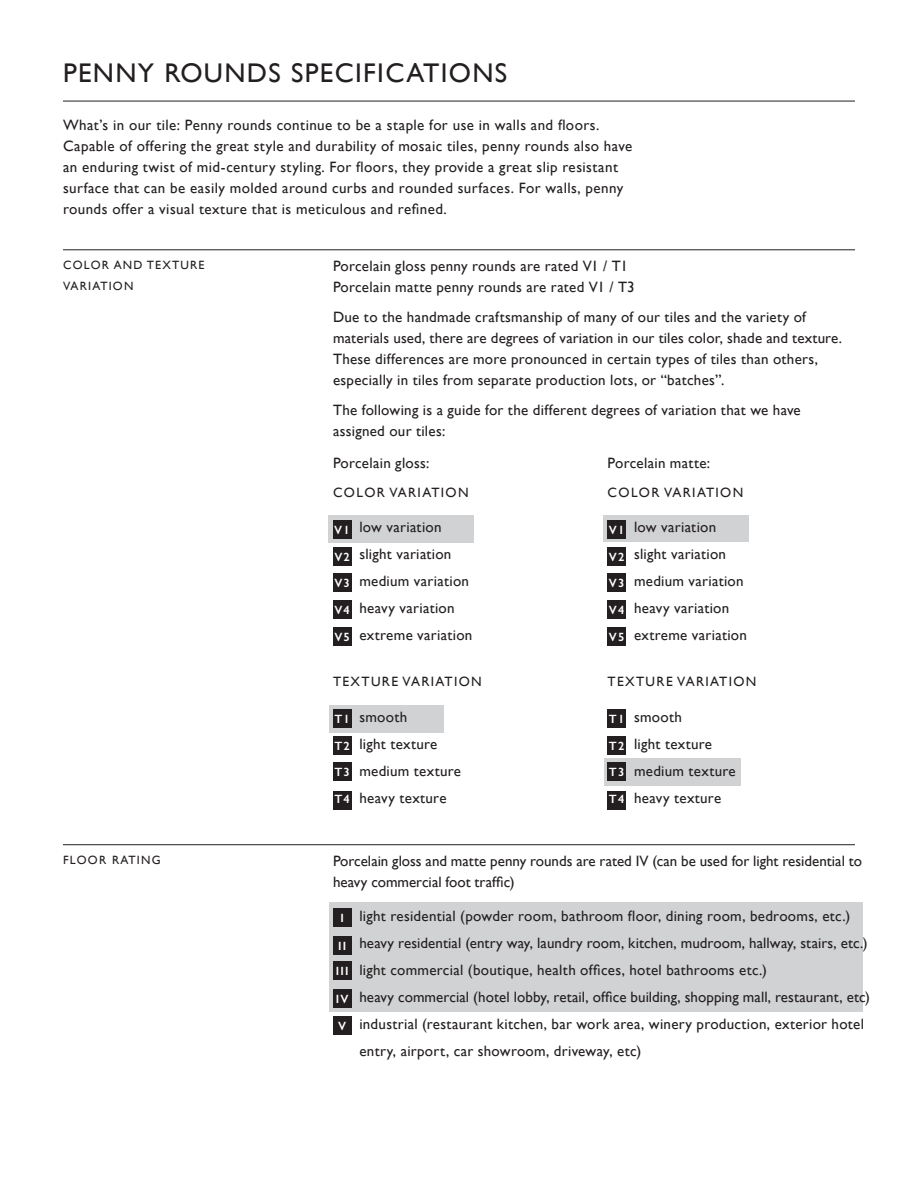
<style>
.page{position:relative;width:918px;height:1188px;background:#fff}
.page>*{position:absolute;margin:0;border:0;box-sizing:border-box;transform-origin:0 0}
.t1{font:27px "Gill Sans";letter-spacing:.05em;color:#231f20}
.t2{font:15px/21px "Gill Sans";letter-spacing:.02em;color:#231f20}
.t3{font:15px/21px "Gill Sans";color:#231f20}
.t4{font:13.5px "Gill Sans";letter-spacing:.1em;color:#231f20}
.t5{font:600 12px "Gill Sans";letter-spacing:.1em;color:#fff}
.t6{font:12px "Gill Sans";letter-spacing:.1em;color:#231f20}
</style>
<div class="page">
<div style="left:329px;top:705px;width:115px;height:28px;background:#d1d2d4"></div>
<div style="left:604px;top:758px;width:137px;height:28px;background:#d1d2d4"></div>
<div style="left:328px;top:515px;width:146px;height:28px;background:#d1d2d4"></div>
<div style="left:603px;top:515px;width:146px;height:27px;background:#d1d2d4"></div>
<hr style="left:63px;top:101px;width:792px;height:1px;background:#231f20">
<hr style="left:63px;top:250px;width:792px;height:1px;background:#231f20">
<div style="left:333px;top:520px;width:18px;height:18px;background:#231f20"></div>
<div style="left:608px;top:520px;width:18px;height:18px;background:#231f20"></div>
<div style="left:333px;top:709px;width:18px;height:18px;background:#231f20"></div>
<div style="left:608px;top:709px;width:18px;height:18px;background:#231f20"></div>
<div style="left:333px;top:547px;width:18px;height:19px;background:#231f20"></div>
<div style="left:608px;top:547px;width:18px;height:19px;background:#231f20"></div>
<div style="left:333px;top:736px;width:18px;height:19px;background:#231f20"></div>
<div style="left:608px;top:736px;width:18px;height:19px;background:#231f20"></div>
<div style="left:333px;top:573px;width:18px;height:18px;background:#231f20"></div>
<div style="left:608px;top:573px;width:18px;height:18px;background:#231f20"></div>
<div style="left:333px;top:762px;width:18px;height:18px;background:#231f20"></div>
<div style="left:608px;top:762px;width:18px;height:18px;background:#231f20"></div>
<div style="left:333px;top:600px;width:18px;height:19px;background:#231f20"></div>
<div style="left:608px;top:600px;width:18px;height:19px;background:#231f20"></div>
<div style="left:333px;top:791px;width:18px;height:18px;background:#231f20"></div>
<div style="left:608px;top:791px;width:18px;height:18px;background:#231f20"></div>
<div style="left:329px;top:902px;width:533px;height:110px;background:#d1d2d4"></div>
<div style="left:333px;top:628px;width:18px;height:18px;background:#231f20"></div>
<div style="left:608px;top:628px;width:18px;height:18px;background:#231f20"></div>
<hr style="left:63px;top:844px;width:792px;height:1px;background:#231f20">
<div style="left:333px;top:909px;width:18px;height:18px;background:#231f20"></div>
<div style="left:333px;top:936px;width:18px;height:18px;background:#231f20"></div>
<div style="left:333px;top:962px;width:18px;height:18px;background:#231f20"></div>
<div style="left:333px;top:989px;width:18px;height:18px;background:#231f20"></div>
<div style="left:333px;top:1016px;width:18px;height:18px;background:#231f20"></div>
<p class="t1" style="left:63px;top:57px;width:446px">PENNY ROUNDS SPECIFICATIONS</p>
<p class="t2" style="left:63px;top:114px;width:571px">What’s in our tile: Penny rounds continue to be a staple for use in walls and floors.<br>Capable of offering the great style and durability of mosaic tiles, penny rounds also have an enduring twist of mid-century styling. For floors, they provide a great slip resistant surface that can be easily molded around curbs and rounded surfaces. For walls, penny rounds offer a visual texture that is meticulous and refined.</p>
<p class="t6" style="left:63px;top:258px;width:143px">COLOR AND TEXTURE</p>
<p class="t6" style="left:63px;top:279px;width:72px">VARIATION</p>
<p class="t6" style="left:63px;top:853px;width:99px">FLOOR RATING</p>
<p class="t2" style="left:333px;top:256px;width:296px">Porcelain gloss penny rounds are rated V1 / T1</p>
<p class="t2" style="left:333px;top:277px;width:303px">Porcelain matte penny rounds are rated V1 / T3</p>
<p class="t2" style="left:333px;top:307px;width:511px">Due to the handmade craftsmanship of many of our tiles and the variety of materials used, there are degrees of variation in our tiles color, shade and texture.<br>These differences are more pronounced in certain types of tiles than others, especially in tiles from separate production lots, or “batches”.</p>
<p class="t2" style="left:333px;top:400px;width:469px">The following is a guide for the different degrees of variation that we have assigned our tiles:</p>
<p class="t2" style="left:333px;top:452px;width:98px">Porcelain gloss:</p>
<p class="t2" style="left:608px;top:452px;width:104px">Porcelain matte:</p>
<p class="t4" style="left:333px;top:485px;width:137px">COLOR VARIATION</p>
<p class="t4" style="left:608px;top:485px;width:137px">COLOR VARIATION</p>
<p class="t2" style="left:359px;top:517px;width:84px">low variation</p>
<p class="t2" style="left:359px;top:544px;width:94px">slight variation</p>
<p class="t2" style="left:359px;top:571px;width:111px">medium variation</p>
<p class="t2" style="left:359px;top:598px;width:97px">heavy variation</p>
<p class="t2" style="left:359px;top:625px;width:114px">extreme variation</p>
<p class="t5" style="left:334px;top:522px;width:17px">V1</p>
<p class="t5" style="left:609px;top:522px;width:17px">V1</p>
<p class="t5" style="left:334px;top:550px;width:17px">V2</p>
<p class="t5" style="left:609px;top:550px;width:17px">V2</p>
<p class="t5" style="left:334px;top:575px;width:17px">V3</p>
<p class="t5" style="left:609px;top:575px;width:17px">V3</p>
<p class="t5" style="left:334px;top:603px;width:17px">V4</p>
<p class="t5" style="left:609px;top:603px;width:17px">V4</p>
<p class="t5" style="left:334px;top:630px;width:17px">V5</p>
<p class="t5" style="left:609px;top:630px;width:17px">V5</p>
<p class="t2" style="left:634px;top:517px;width:84px">low variation</p>
<p class="t2" style="left:634px;top:544px;width:94px">slight variation</p>
<p class="t2" style="left:634px;top:571px;width:111px">medium variation</p>
<p class="t2" style="left:634px;top:598px;width:97px">heavy variation</p>
<p class="t2" style="left:634px;top:625px;width:114px">extreme variation</p>
<p class="t4" style="left:333px;top:674px;width:150px">TEXTURE VARIATION</p>
<p class="t4" style="left:608px;top:674px;width:150px">TEXTURE VARIATION</p>
<p class="t2" style="left:359px;top:706px;width:49px">smooth</p>
<p class="t2" style="left:359px;top:733px;width:80px">light texture</p>
<p class="t2" style="left:359px;top:760px;width:103px">medium texture</p>
<p class="t2" style="left:359px;top:787px;width:89px">heavy texture</p>
<p class="t5" style="left:334px;top:712px;width:17px">T1</p>
<p class="t5" style="left:609px;top:712px;width:17px">T1</p>
<p class="t5" style="left:334px;top:739px;width:17px">T2</p>
<p class="t5" style="left:609px;top:739px;width:17px">T2</p>
<p class="t5" style="left:334px;top:765px;width:17px">T3</p>
<p class="t5" style="left:609px;top:765px;width:17px">T3</p>
<p class="t5" style="left:334px;top:792px;width:17px">T4</p>
<p class="t5" style="left:609px;top:792px;width:17px">T4</p>
<p class="t2" style="left:634px;top:706px;width:49px">smooth</p>
<p class="t2" style="left:634px;top:733px;width:80px">light texture</p>
<p class="t2" style="left:634px;top:760px;width:103px">medium texture</p>
<p class="t2" style="left:634px;top:787px;width:89px">heavy texture</p>
<p class="t3" style="left:333px;top:850px;width:531px">Porcelain gloss and matte penny rounds are rated IV (can be used for light residential to heavy commercial foot traffic)</p>
<p class="t2" style="left:359px;top:905px;width:492px">light residential (powder room, bathroom floor, dining room, bedrooms, etc.)</p>
<p class="t2" style="left:359px;top:932px;width:510px">heavy residential (entry way, laundry room, kitchen, mudroom, hallway, stairs, etc.)</p>
<p class="t2" style="left:359px;top:959px;width:409px">light commercial (boutique, health offices, hotel bathrooms etc.)</p>
<p class="t2" style="left:359px;top:986px;width:512px">heavy commercial (hotel lobby, retail, office building, shopping mall, restaurant, etc)</p>
<p class="t2" style="left:359px;top:1010px;width:506px;line-height:27px">industrial (restaurant kitchen, bar work area, winery production, exterior hotel entry, airport, car showroom, driveway, etc)</p>
<p class="t5" style="left:340px;top:911px;width:5px">I</p>
<p class="t5" style="left:338px;top:938px;width:10px">II</p>
<p class="t5" style="left:336px;top:964px;width:14px">III</p>
<p class="t5" style="left:336px;top:991px;width:14px">IV</p>
<p class="t5" style="left:338px;top:1019px;width:10px">V</p>
</div>
